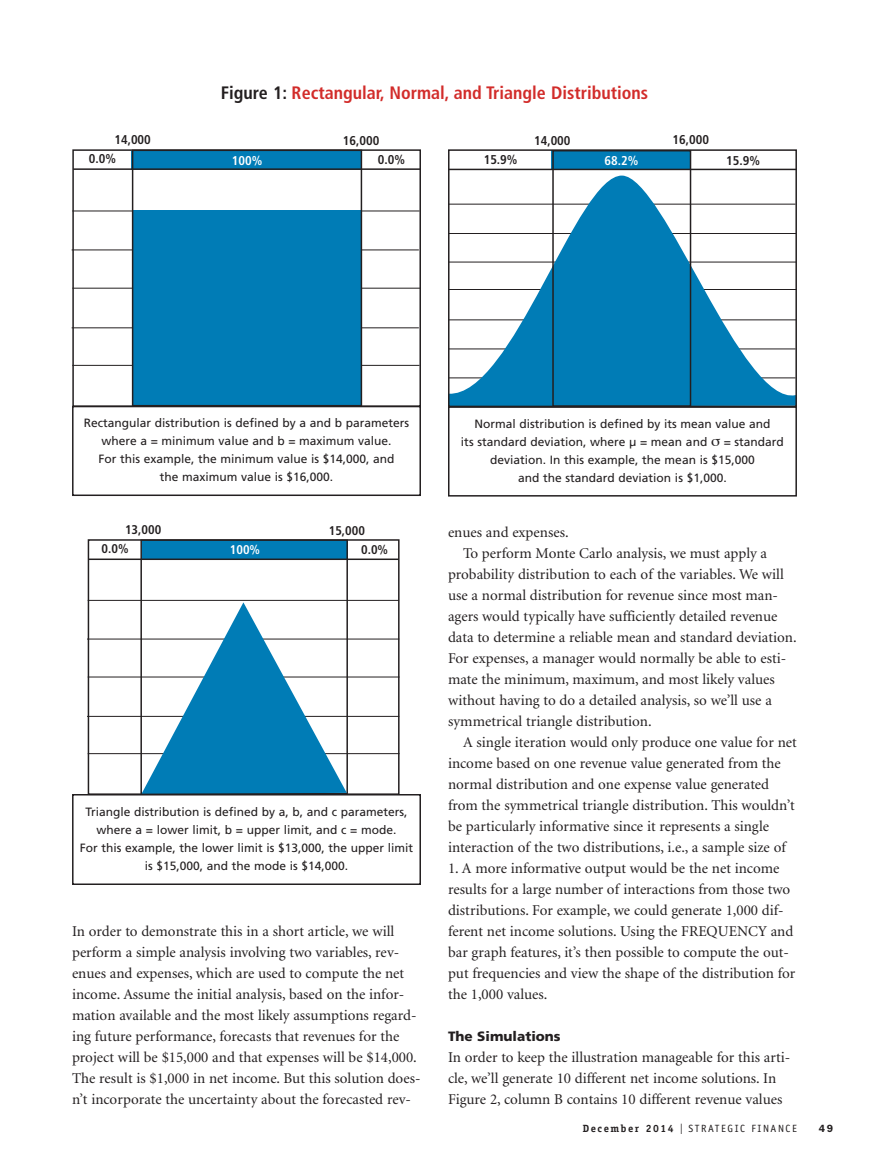
<style>
.page{position:relative;width:878px;height:1161px;background:#fff}
.page>*{position:absolute;margin:0;border:0;box-sizing:border-box;transform-origin:0 0}
.t1{font:700 condensed 18px "Frutiger";color:#d22c2a}
.t2{font:15px/21px "Minion";color:#231f20}
.t3{font:900 13.5px "Frutiger";color:#231f20}
.t4{font:700 condensed 12.75px "Frutiger";color:#231f20}
.t5{font:700 condensed 12.75px "Frutiger";color:#fff}
.t6{font:700 condensed 12.6px "Frutiger";color:#231f20}
.t7{font:700 condensed 12.6px "Frutiger";color:#fff}
.t8{font:12px/18px "Frutiger";color:#231f20;text-align:center}
.t9{font:10.5px "Officina Sans";letter-spacing:.15em;color:#231f20}
.t10{font:600 10.5px "Franklin Gothic";color:#231f20}
.s1{color:#231f20}
.s2{font-family:"Officina Serif";font-weight:700}
.s3{font-family:"Franklin Gothic";font-size:15px}
</style>
<div class="page">
<div style="left:72px;top:149px;width:349px;height:258px;border:2px solid #231f20"></div>
<div style="left:131px;top:151px;width:230px;height:18px;background:#007cb6"></div>
<hr style="left:72px;top:211px;width:347px;height:1px;background:#231f20">
<hr style="left:72px;top:250px;width:347px;height:1px;background:#231f20">
<hr style="left:72px;top:288px;width:349px;height:1px;background:#231f20">
<hr style="left:72px;top:328px;width:347px;height:1px;background:#231f20">
<hr style="left:72px;top:365px;width:347px;height:1px;background:#231f20">
<div style="left:133px;top:210px;width:228px;height:196px;background:#007cb6"></div>
<div style="left:132px;top:150px;width:230px;height:256px;border:2px solid #231f20"></div>
<div style="left:551px;top:150px;width:140px;height:20px;background:#007cb6"></div>
<svg style="left:451px;top:175px;width:346px;height:231px"></svg>
<div style="left:552px;top:150px;width:139px;height:257px;border:2px solid #231f20"></div>
<div style="left:88px;top:539px;width:311px;height:256px;border:2px solid #231f20"></div>
<div style="left:142px;top:541px;width:205px;height:18px;background:#007cb6"></div>
<hr style="left:88px;top:600px;width:311px;height:1px;background:#231f20">
<hr style="left:87px;top:639px;width:312px;height:1px;background:#231f20">
<hr style="left:88px;top:677px;width:311px;height:1px;background:#231f20">
<hr style="left:87px;top:716px;width:312px;height:1px;background:#231f20">
<hr style="left:88px;top:753px;width:311px;height:1px;background:#231f20">
<div style="left:140px;top:539px;width:208px;height:255px;border:2px solid #231f20"></div>
<svg style="left:142px;top:602px;width:205px;height:192px"></svg>
<hr style="left:448px;top:169px;width:348px;height:1px;background:#231f20">
<hr style="left:73px;top:168px;width:348px;height:2px;background:#231f20">
<div style="left:448px;top:149px;width:348px;height:258px;border:2px solid #231f20"></div>
<hr style="left:88px;top:559px;width:311px;height:1px;background:#231f20">
<div style="left:72px;top:406px;width:349px;height:90px;border:2px solid #231f20"></div>
<div style="left:448px;top:406px;width:348px;height:91px;border:2px solid #231f20"></div>
<div style="left:72px;top:794px;width:349px;height:91px;border:2px solid #231f20"></div>
<p class="t1" style="left:221px;top:86px;width:429px"><span class="s1">Figure 1:</span> Rectangular, Normal, and Triangle Distributions</p>
<p class="t4" style="left:114px;top:134px;width:38px">14,000</p>
<p class="t4" style="left:343px;top:135px;width:38px">16,000</p>
<p class="t4" style="left:534px;top:135px;width:38px">14,000</p>
<p class="t4" style="left:672px;top:135px;width:38px">16,000</p>
<p class="t4" style="left:89px;top:153px;width:29px">0.0%</p>
<p class="t5" style="left:232px;top:155px;width:32px">100%</p>
<p class="t4" style="left:378px;top:155px;width:29px">0.0%</p>
<p class="t4" style="left:483px;top:154px;width:35px">15.9%</p>
<p class="t5" style="left:604px;top:156px;width:35px">68.2%</p>
<p class="t4" style="left:726px;top:155px;width:35px">15.9%</p>
<p class="t8" style="left:84px;top:415px;width:327px">Rectangular distribution is defined by a and b parameters where a = minimum value and b = maximum value.<br>For this example, the minimum value is $14,000, and<br>the maximum value is $16,000.</p>
<p class="t8" style="left:461px;top:415px;width:324px">Normal distribution is defined by its mean value and<br>its standard deviation, where µ = mean and ▲ = standard deviation. In this example, the mean is $15,000<br>and the standard deviation is $1,000.</p>
<p class="t6" style="left:125px;top:525px;width:38px">13,000</p>
<p class="t6" style="left:329px;top:525px;width:38px">15,000</p>
<p class="t6" style="left:102px;top:543px;width:28px">0.0%</p>
<p class="t7" style="left:230px;top:545px;width:32px">100%</p>
<p class="t6" style="left:361px;top:544px;width:28px">0.0%</p>
<p class="t8" style="left:80px;top:804px;width:335px">Triangle distribution is defined by a, b, and c parameters, where a = lower limit, b = upper limit, and c = mode.<br>For this example, the lower limit is $13,000, the upper limit is $15,000, and the mode is $14,000.</p>
<p class="t2" style="left:72px;top:922px;width:350px">In order to demonstrate this in a short article, we will perform a simple analysis involving two variables, rev&shy;enues and expenses, which are used to compute the net income. Assume the initial analysis, based on the infor&shy;mation available and the most likely assumptions regard&shy;ing future performance, forecasts that revenues for the project will be $15,000 and that expenses will be $14,000.<br>The result is $1,000 in net income. But this solution does&shy;n’t incorporate the uncertainty about the forecasted rev-</p>
<p class="t2" style="left:448px;top:523px;width:122px">enues and expenses.</p>
<p class="t2" style="left:463px;top:544px;width:305px">To perform Monte Carlo analysis, we must apply a</p>
<p class="t2" style="left:448px;top:565px;width:337px">probability distribution to each of the variables. We will</p>
<p class="t2" style="left:448px;top:586px;width:331px">use a normal distribution for revenue since most man-</p>
<p class="t2" style="left:448px;top:607px;width:331px">agers would typically have sufficiently detailed revenue</p>
<p class="t2" style="left:448px;top:628px;width:350px">data to determine a reliable mean and standard deviation.</p>
<p class="t2" style="left:448px;top:649px;width:339px">For expenses, a manager would normally be able to esti-</p>
<p class="t2" style="left:448px;top:670px;width:328px">mate the minimum, maximum, and most likely values</p>
<p class="t2" style="left:448px;top:691px;width:325px">without having to do a detailed analysis, so we’ll use a</p>
<p class="t2" style="left:448px;top:712px;width:205px">symmetrical triangle distribution.</p>
<p class="t2" style="left:463px;top:733px;width:335px">A single iteration would only produce one value for net</p>
<p class="t2" style="left:448px;top:754px;width:334px">income based on one revenue value generated from the</p>
<p class="t2" style="left:448px;top:775px;width:322px">normal distribution and one expense value generated</p>
<p class="t2" style="left:448px;top:796px;width:348px">from the symmetrical triangle distribution. This wouldn’t</p>
<p class="t2" style="left:448px;top:817px;width:322px">be particularly informative since it represents a single</p>
<p class="t2" style="left:448px;top:838px;width:339px">interaction of the two distributions, i.e., a sample size of</p>
<p class="t2" style="left:448px;top:859px;width:349px">1. A more informative output would be the net income results for a large number of interactions from those two distributions. For example, we could generate 1,000 dif&shy;ferent net income solutions. Using the FREQUENCY and bar graph features, it’s then possible to compute the out&shy;put frequencies and view the shape of the distribution for the 1,000 values.</p>
<p class="t3" style="left:448px;top:1031px;width:114px">The Simulations</p>
<p class="t2" style="left:448px;top:1048px;width:344px">In order to keep the illustration manageable for this arti&shy;cle, we’ll generate 10 different net income solutions. In<br>Figure 2, column B contains 10 different revenue values</p>
<p class="t9" style="left:582px;top:1125px;width:216px"><span class="s2">December 2014</span> <span class="s3">I</span> STRATEGIC FINANCE</p>
<p class="t10" style="left:818px;top:1125px;width:16px">49</p>
</div>
